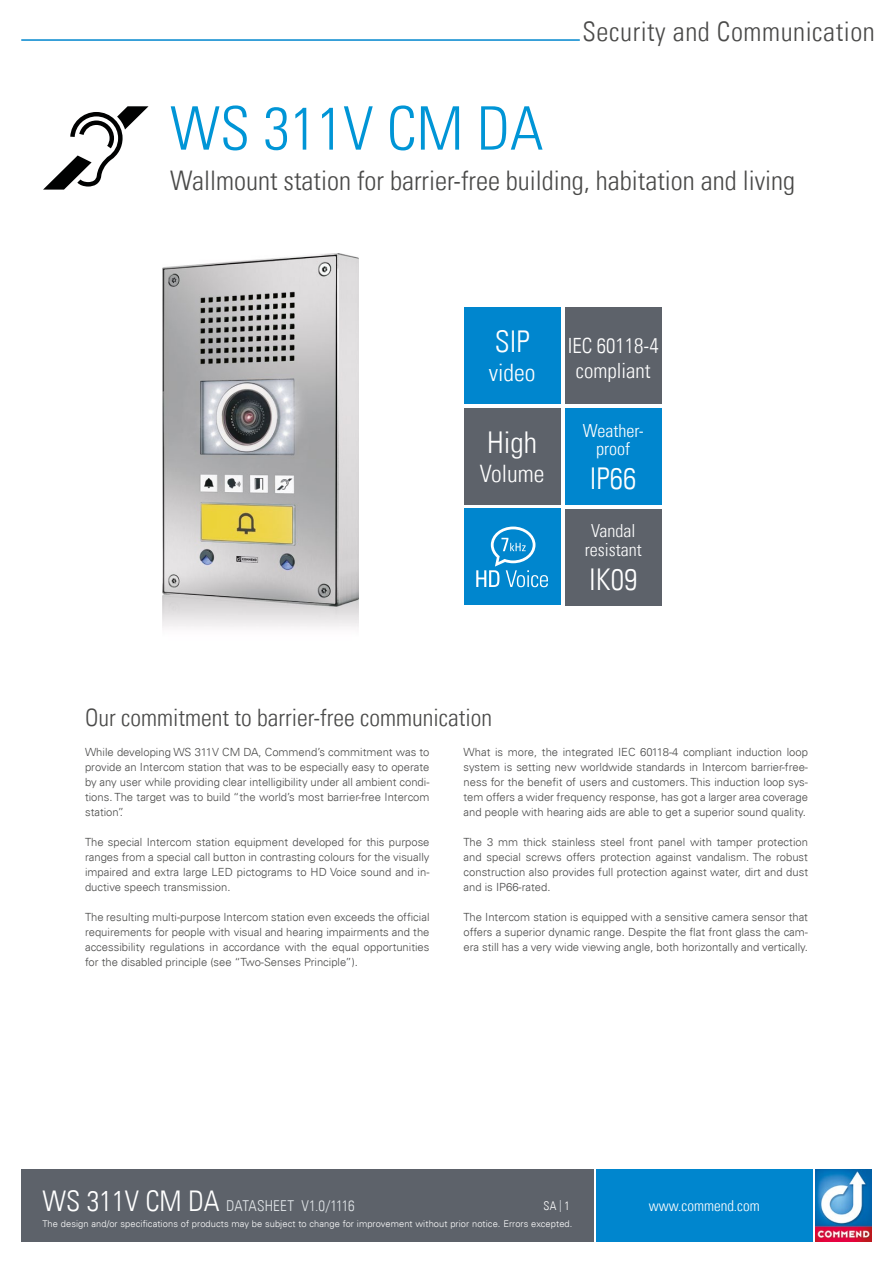
<style>
.page{position:relative;width:893px;height:1263px;background:#fff}
.page>*{position:absolute;margin:0;border:0;box-sizing:border-box;transform-origin:0 0}
.t1{font:60px "Univers Com 47 Light Cond";color:#0095d6}
.t2{font:30px "Univers Com 47 Light Cond";color:#fff}
.t3{font:27px "Univers Com 47 Light Cond";color:#4a4a49}
.t4{font:27px "Univers Com 47 Light Cond";letter-spacing:.02em;color:#4a4a49}
.t5{font:24px "Univers Com 47 Light Cond";color:#4a4a49}
.t6{font:24px "Univers Com 47 Light Cond";color:#fff}
.t7{font:21px/25.2px "Univers Com 47 Light Cond";color:#fff;text-align:center}
.t8{font:18px/18.8px "Univers Com 47 Light Cond";color:#fff;text-align:center}
.t9{font:15px "Univers Com 47 Light Cond";letter-spacing:.005em;color:#e0e4e7}
.t10{font:15px "Univers Com 47 Light Cond";color:#fff}
.t11{font:12px "Univers Com 47 Light Cond";color:#fff}
.t12{font:300 11.25px/15px "Univers Com 45";color:#4a4a49;text-align:justify}
.t13{font:300 9.3px "Univers Com 45";letter-spacing:.01em;color:#fff}
.s1{font-size:28.5px;color:#fff}
.s2{color:#e0e4e7}
</style>
<div class="page">
<img style="left:815px;top:1169px;width:57px;height:73px">
<svg style="left:43px;top:106px;width:106px;height:84px"></svg>
<img style="left:162px;top:253px;width:197px;height:375px">
<div style="left:464px;top:508px;width:97px;height:97px;background:#0086ce"></div>
<svg style="left:476px;top:526px;width:72px;height:61px"></svg>
<div style="left:21px;top:1169px;width:573px;height:73px;background:#5d626a"></div>
<div style="left:596px;top:1169px;width:216px;height:73px;background:#0086ce"></div>
<hr style="left:21px;top:39px;width:559px;height:2px;background:#0086ce">
<div style="left:565px;top:307px;width:97px;height:97px;background:#5d626a"></div>
<div style="left:464px;top:408px;width:97px;height:96px;background:#5d626a"></div>
<div style="left:464px;top:307px;width:97px;height:97px;background:#0086ce"></div>
<div style="left:565px;top:509px;width:97px;height:96px;background:#5d626a"></div>
<div style="left:565px;top:408px;width:97px;height:96px;background:#0086ce"></div>
<h1 class="t1" style="left:170px;top:92px;width:375px">WS 311V CM DA</h1>
<h3 class="t4" style="left:582px;top:15px;width:294px">Security and Communication</h3>
<h3 class="t3" style="left:170px;top:164px;width:627px">Wallmount station for barrier-free building, habitation and living</h3>
<h2 class="t2" style="left:495px;top:323px;width:36px">SIP</h2>
<h3 class="t6" style="left:489px;top:358px;width:48px">video</h3>
<h2 class="t2" style="left:487px;top:424px;width:51px">High</h2>
<h3 class="t6" style="left:480px;top:459px;width:66px">Volume</h3>
<h3 class="t7" style="left:568px;top:333px;width:92px">IEC 60118-4 compliant</h3>
<h3 class="t8" style="left:583px;top:421px;width:62px">Weather&shy;proof</h3>
<h2 class="t2" style="left:590px;top:460px;width:48px">IP66</h2>
<h3 class="t8" style="left:585px;top:522px;width:58px">Vandal resistant</h3>
<h2 class="t2" style="left:589px;top:561px;width:50px">IK09</h2>
<h3 class="t5" style="left:85px;top:703px;width:409px">Our commitment to barrier-free communication</h3>
<p class="t12" style="left:85px;top:745px;width:346px">While developing WS 311V CM DA, Commend’s commitment was to provide an Intercom station that was to be especially easy to operate by any user while providing clear intelligibility under all ambient condi&shy;tions. The target was to build “the world’s most barrier-free Intercom station”.</p>
<p class="t12" style="left:85px;top:835px;width:346px">The special Intercom station equipment developed for this purpose ranges from a special call button in contrasting colours for the visually impaired and extra large LED pictograms to HD Voice sound and in&shy;ductive speech transmission.</p>
<p class="t12" style="left:85px;top:910px;width:346px">The resulting multi-purpose Intercom station even exceeds the official requirements for people with visual and hearing impairments and the accessibility regulations in accordance with the equal opportunities for the disabled principle (see “Two-Senses Principle”).</p>
<p class="t12" style="left:464px;top:745px;width:346px">What is more, the integrated IEC 60118-4 compliant induction loop system is setting new worldwide standards in Intercom barrier-free&shy;ness for the benefit of users and customers. This induction loop sys&shy;tem offers a wider frequency response, has got a larger area coverage and people with hearing aids are able to get a superior sound quality.</p>
<p class="t12" style="left:464px;top:835px;width:346px">The 3 mm thick stainless steel front panel with tamper protection and special screws offers protection against vandalism. The robust construction also provides full protection against water, dirt and dust and is IP66-rated.</p>
<p class="t12" style="left:464px;top:910px;width:346px">The Intercom station is equipped with a sensitive camera sensor that offers a superior dynamic range. Despite the flat front glass the cam&shy;era still has a very wide viewing angle, both horizontally and vertically.</p>
<h3 class="t9" style="left:43px;top:1197px;width:314px"><span class="s1">WS 311V CM DA</span> DATASHEET V1.0/1116</h3>
<p class="t11" style="left:543px;top:1198px;width:28px">SA <span class="s2">|</span> 1</p>
<p class="t13" style="left:43px;top:1218px;width:531px">The design and/or specifications of products may be subject to change for improvement without prior notice. Errors excepted.</p>
<h3 class="t10" style="left:649px;top:1197px;width:112px">www.commend.com</h3>
</div>
